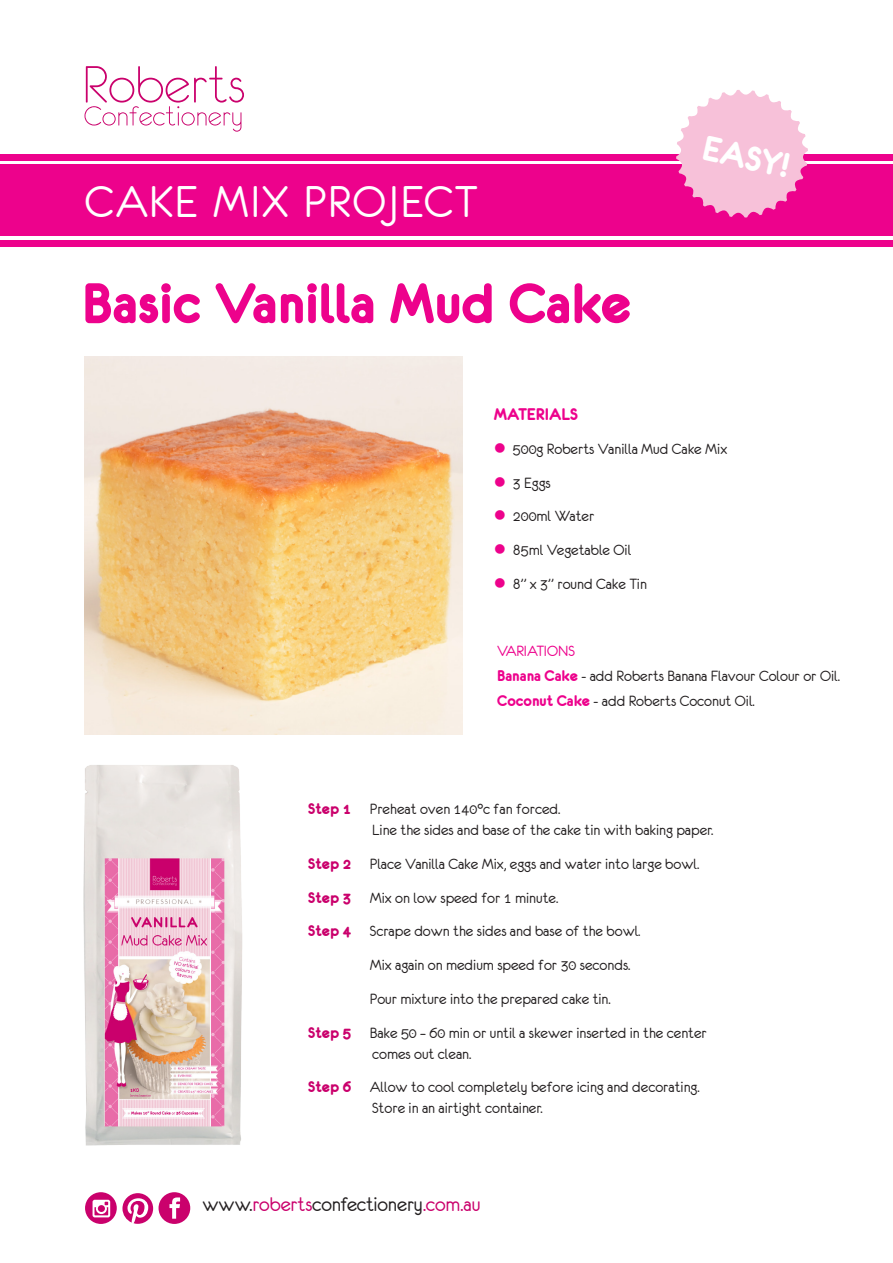
<style>
.page{position:relative;width:893px;height:1263px;background:#fff}
.page>*{position:absolute;margin:0;border:0;box-sizing:border-box;transform-origin:0 0}
.t1{font:61.5px "Eurofurencebold";letter-spacing:-.01em;color:#ed028c}
.t2{font:49.5px "Eurofurenceregular";letter-spacing:.03em;color:#fff}
.Heading_1{font:37.5px "Eurofurencebold";color:#fff}
.t3{font:22.05px "Eurofurenceregular";letter-spacing:-.005em;color:#231f20}
.t4{font:18px "Eurofurencebold";color:#ed028c}
.Heading_1-2{font:16.5px/21px "Eurofurenceregular";color:#231f20}
.t5{font:16.5px "Eurofurenceregular";color:#ed028c}
.s1{color:#ed028c}
.s2{font-family:"Eurofurencebold";color:#ed028c}
.s3{font-family:"Eurofurencebold";color:#ca016c}
.s4{color:#ca016c}
</style>
<div class="page">
<img style="left:84px;top:356px;width:378px;height:378px">
<div style="left:0;top:240px;width:893px;height:7px;background:#ed028c"></div>
<div style="left:0;top:154px;width:893px;height:6px;background:#ed028c"></div>
<div style="left:0;top:165px;width:893px;height:71px;background:#ed028c"></div>
<svg style="left:676px;top:90px;width:132px;height:128px"></svg>
<img style="left:83px;top:765px;width:159px;height:381px">
<svg style="left:85px;top:66px;width:159px;height:66px"></svg>
<div style="left:159px;top:1192px;width:31px;height:32px;background:#ca016c;border-radius:50%"></div>
<svg style="left:169px;top:1197px;width:11px;height:22px"></svg>
<svg style="left:85px;top:1192px;width:32px;height:32px"></svg>
<svg style="left:93px;top:1200px;width:17px;height:17px"></svg>
<svg style="left:122px;top:1193px;width:31px;height:31px"></svg>
<p class="t2" style="left:85px;top:176px;width:394px">CAKE MIX PROJECT</p>
<p class="t1" style="left:82px;top:272px;width:551px">Basic Vanilla Mud Cake</p>
<p class="Heading_1" style="left:708px;top:129px;width:90px;rotate:13deg">EASY!</p>
<p class="t4" style="left:494px;top:405px;width:86px">MATERIALS</p>
<p class="Heading_1-2" style="left:494px;top:438px;width:235px"><span class="s1">●</span> 500g Roberts Vanilla Mud Cake Mix</p>
<p class="Heading_1-2" style="left:494px;top:472px;width:59px"><span class="s1">●</span> 3 Eggs</p>
<p class="Heading_1-2" style="left:494px;top:506px;width:102px"><span class="s1">●</span> 200ml Water</p>
<p class="Heading_1-2" style="left:494px;top:540px;width:139px"><span class="s1">●</span> 85ml Vegetable Oil</p>
<p class="Heading_1-2" style="left:494px;top:573px;width:155px"><span class="s1">●</span> 8” x 3” round Cake Tin</p>
<p class="t5" style="left:497px;top:642px;width:79px">VARIATIONS</p>
<p class="Heading_1-2" style="left:497px;top:665px;width:344px"><span class="s2">Banana Cake</span> - add Roberts Banana Flavour Colour or Oil.</p>
<p class="Heading_1-2" style="left:497px;top:691px;width:259px"><span class="s2">Coconut Cake</span> - add Roberts Coconut Oil.</p>
<p class="Heading_1-2" style="left:372px;top:798px;width:343px;text-indent:-64px"><span class="s3">Step 1</span> Preheat oven 140°c fan forced.<br>Line the sides and base of the cake tin with baking paper.</p>
<p class="Heading_1-2" style="left:308px;top:853px;width:392px"><span class="s3">Step 2</span> Place Vanilla Cake Mix, eggs and water into large bowl.</p>
<p class="Heading_1-2" style="left:308px;top:887px;width:251px"><span class="s3">Step 3</span> Mix on low speed for 1 minute.</p>
<p class="Heading_1-2" style="left:308px;top:920px;width:334px"><span class="s3">Step 4</span> Scrape down the sides and base of the bowl.</p>
<p class="Heading_1-2" style="left:370px;top:954px;width:262px">Mix again on medium speed for 30 seconds.</p>
<p class="Heading_1-2" style="left:370px;top:988px;width:242px">Pour mixture into the prepared cake tin.</p>
<p class="Heading_1-2" style="left:372px;top:1022px;width:336px;text-indent:-64px"><span class="s3">Step 5</span> Bake 50 – 60 min or until a skewer inserted in the center comes out clean.</p>
<p class="Heading_1-2" style="left:372px;top:1077px;width:329px;text-indent:-64px"><span class="s3">Step 6</span> Allow to cool completely before icing and decorating.<br>Store in an airtight container.</p>
<p class="t3" style="left:203px;top:1193px;width:280px">www.<span class="s4">roberts</span>confectionery<span class="s4">.com.au</span></p>
</div>
